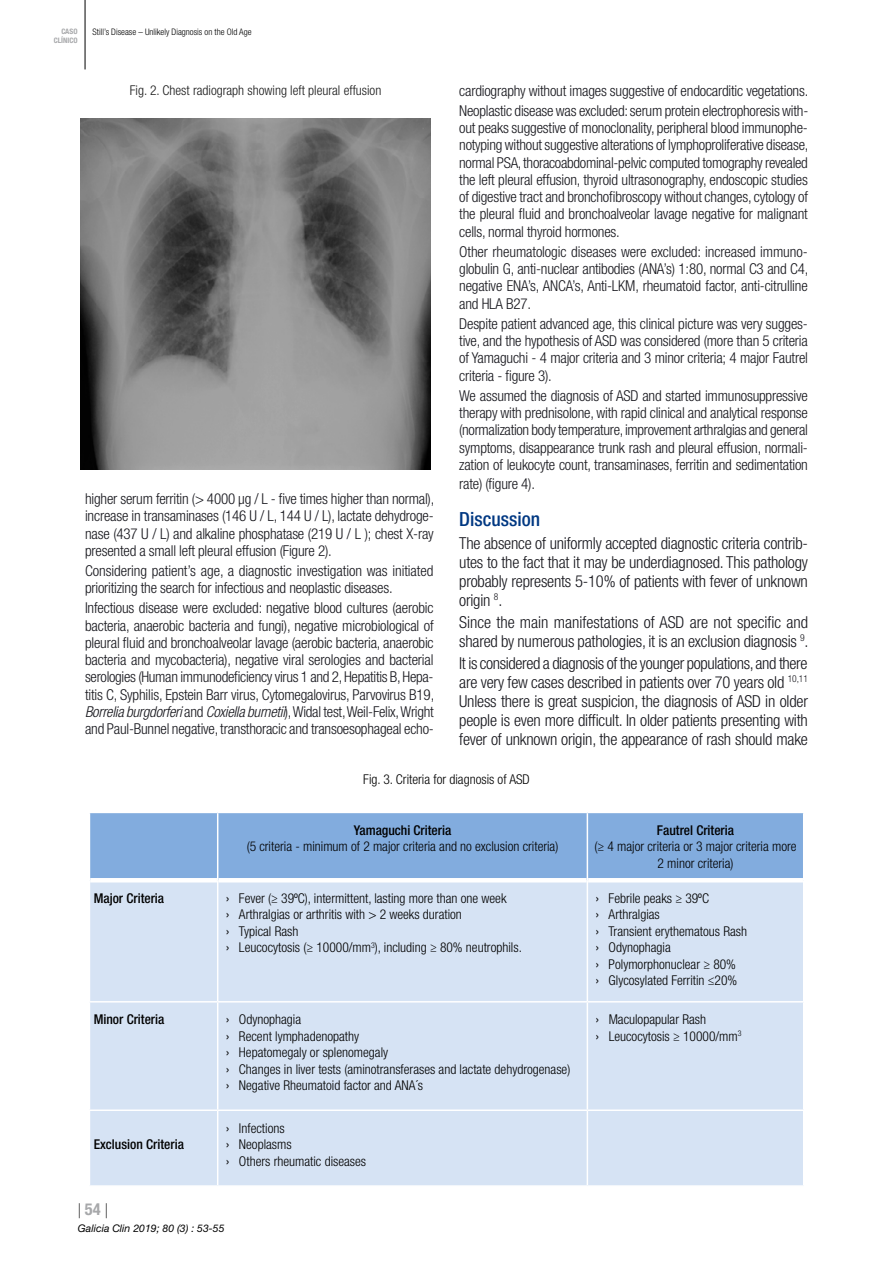
<style>
.page{position:relative;width:893px;height:1263px;background:#fff}
.page>*{position:absolute;margin:0;border:0;box-sizing:border-box;transform-origin:0 0}
.t1{font:500 condensed 19.5px "Helvetica Neue LT Std";color:#003882}
.t2{font:300 condensed 16.5px/18.9px "Helvetica Neue LT Std";letter-spacing:-.01em;color:#17171d;text-align:justify}
.t3{font:300 condensed 15px/17.2px "Helvetica Neue LT Std";letter-spacing:-.01em;color:#17171d;text-align:justify}
.t4{font:100 15px "Helvetica Neue LT Std";color:#000}
.t5{font:300 condensed 13.5px/16.5px "Helvetica Neue LT Std";color:#000}
.t6{font:500 condensed 13.5px "Helvetica Neue LT Std";color:#000}
.t7{font:300 condensed 13.5px "Helvetica Neue LT Std";color:#1b1b1b}
.t8{font:italic 10.5px "Helvetica Neue LT Std";color:#000}
.t9{font:300 condensed 9px "Helvetica Neue LT Std";color:#000}
.t10{font:700 condensed 7.5px "Helvetica Neue LT Std";color:#a7a8aa}
.s1{font-style:italic}
.s2{font-weight:400}
.s3{font-weight:700;font-stretch:condensed;font-size:16.5px;color:#a7a8aa}
</style>
<div class="page">
<hr style="left:85px;top:0;width:1px;height:69px;background:#000">
<div style="left:90px;top:813px;width:713px;height:65px;background:#82acde"></div>
<div style="left:90px;top:882px;width:713px;height:303px;background:#d6e3f4"></div>
<hr style="left:89px;top:1001px;width:129px;height:1px;background:#fff">
<hr style="left:218px;top:1001px;width:369px;height:1px;background:#fff">
<hr style="left:587px;top:1001px;width:217px;height:1px;background:#fff">
<hr style="left:89px;top:1109px;width:129px;height:2px;background:#fff">
<hr style="left:218px;top:1109px;width:369px;height:2px;background:#fff">
<hr style="left:587px;top:1109px;width:217px;height:2px;background:#fff">
<hr style="left:217px;top:813px;width:1px;height:67px;background:#fff">
<hr style="left:587px;top:813px;width:1px;height:67px;background:#fff">
<hr style="left:217px;top:880px;width:1px;height:121px;background:#fff">
<hr style="left:587px;top:880px;width:1px;height:121px;background:#fff">
<hr style="left:217px;top:1002px;width:1px;height:107px;background:#fff">
<hr style="left:587px;top:1002px;width:1px;height:107px;background:#fff">
<hr style="left:217px;top:1111px;width:1px;height:74px;background:#fff">
<hr style="left:587px;top:1111px;width:1px;height:74px;background:#fff">
<img style="left:81px;top:119px;width:350px;height:351px">
<p class="t10" style="left:61px;top:27px;width:18px">CASO</p>
<p class="t9" style="left:93px;top:27px;width:160px">Still’s Disease – Unlikely Diagnosis on the Old Age</p>
<p class="t10" style="left:54px;top:36px;width:25px">CLÍNICO</p>
<p class="t7" style="left:130px;top:82px;width:253px">Fig. 2. Chest radiograph showing left pleural effusion</p>
<p class="t3" style="left:459px;top:80px;width:351px;line-height:20.2px">cardiography without images suggestive of endocarditic vegetations.<br>Neoplastic disease was excluded: serum protein electrophoresis with-</p>
<p class="t3" style="left:459px;top:119px;width:351px">out peaks suggestive of monoclonality, peripheral blood immunophe&shy;notyping without suggestive alterations of lymphoproliferative disease, normal PSA, thoracoabdominal-pelvic computed tomography revealed the left pleural effusion, thyroid ultrasonography, endoscopic studies of digestive tract and bronchofibroscopy without changes, cytology of the pleural fluid and bronchoalveolar lavage negative for malignant cells, normal thyroid hormones.</p>
<p class="t3" style="left:459px;top:243px;width:351px">Other rheumatologic diseases were excluded: increased immuno&shy;globulin G, anti-nuclear antibodies (ANA’s) 1:80, normal C3 and C4, negative ENA’s, ANCA’s, Anti-LKM, rheumatoid factor, anti-citrulline and HLA B27.</p>
<p class="t3" style="left:459px;top:315px;width:350px">Despite patient advanced age, this clinical picture was very sugges&shy;tive, and the hypothesis of ASD was considered (more than 5 criteria of Yamaguchi - 4 major criteria and 3 minor criteria; 4 major Fautrel criteria - figure 3).</p>
<p class="t3" style="left:459px;top:387px;width:350px">We assumed the diagnosis of ASD and started immunosuppressive therapy with prednisolone, with rapid clinical and analytical response (normalization body temperature, improvement arthralgias and general symptoms, disappearance trunk rash and pleural effusion, normali&shy;zation of leukocyte count, transaminases, ferritin and sedimentation</p>
<p class="t3" style="left:459px;top:475px;width:77px">rate) (figure 4).</p>
<h1 class="t1" style="left:459px;top:507px;width:82px">Discussion</h1>
<p class="t2" style="left:459px;top:534px;width:350px">The absence of uniformly accepted diagnostic criteria contrib&shy;utes to the fact that it may be underdiagnosed. This pathology probably represents 5-10% of patients with fever of unknown origin <sup>8</sup>.</p>
<p class="t2" style="left:459px;top:612px;width:351px">Since the main manifestations of ASD are not specific and shared by numerous pathologies, it is an exclusion diagnosis <sup>9</sup>.</p>
<p class="t2" style="left:459px;top:653px;width:350px">It is considered a diagnosis of the younger populations, and there are very few cases described in patients over 70 years old <sup>10,11<br></sup>Unless there is great suspicion, the diagnosis of ASD in older people is even more difficult. In older patients presenting with fever of unknown origin, the appearance of rash should make</p>
<p class="t5" style="left:363px;top:771px;width:168px">Fig. 3. Criteria for diagnosis of ASD</p>
<p class="t6" style="left:354px;top:822px;width:99px">Yamaguchi Criteria</p>
<p class="t5" style="left:247px;top:838px;width:313px">(5 criteria - minimum of 2 major criteria and no exclusion criteria)</p>
<p class="t3" style="left:85px;top:490px;width:351px">higher serum ferritin (&gt; 4000 μg / L - five times higher than normal), increase in transaminases (146 U / L, 144 U / L), lactate dehydroge&shy;nase (437 U / L) and alkaline phosphatase (219 U / L ); chest X-ray presented a small left pleural effusion (Figure 2).</p>
<p class="t3" style="left:85px;top:562px;width:350px">Considering patient’s age, a diagnostic investigation was initiated prioritizing the search for infectious and neoplastic diseases.</p>
<p class="t3" style="left:85px;top:599px;width:351px">Infectious disease were excluded: negative blood cultures (aerobic bacteria, anaerobic bacteria and fungi), negative microbiological of pleural fluid and bronchoalveolar lavage (aerobic bacteria, anaerobic bacteria and mycobacteria), negative viral serologies and bacterial serologies (Human immunodeficiency virus 1 and 2, Hepatitis B, Hepa&shy;titis C, Syphilis, Epstein Barr virus, Cytomegalovirus, Parvovirus B19, <span class="s1">Borrelia burgdorferi</span> and <span class="s1">Coxiella burnetii</span>), Widal test, Weil-Felix, Wright and Paul-Bunnel negative, transthoracic and transoesophageal echo-</p>
<p class="t6" style="left:657px;top:822px;width:79px">Fautrel Criteria</p>
<p class="t5" style="left:594px;top:838px;width:204px;text-align:center">(≥ 4 major criteria or 3 major criteria more<br>2 minor criteria)</p>
<p class="t6" style="left:94px;top:890px;width:72px">Major Criteria</p>
<p class="t5" style="left:226px;top:889px;width:297px"><span class="s2">›</span> Fever (≥ 39ºC), intermittent, lasting more than one week<br><span class="s2">›</span> Arthralgias or arthritis with &gt; 2 weeks duration<br><span class="s2">›</span> Typical Rash<br><span class="s2">›</span> Leucocytosis (≥ 10000/mm<sup>3</sup>), including ≥ 80% neutrophils.</p>
<p class="t5" style="left:596px;top:889px;width:153px"><span class="s2">›</span> Febrile peaks ≥ 39ºC<br><span class="s2">›</span> Arthralgias<br><span class="s2">›</span> Transient erythematous Rash <span class="s2">›</span> Odynophagia<br><span class="s2">›</span> Polymorphonuclear ≥ 80%<br><span class="s2">›</span> Glycosylated Ferritin ≤20%</p>
<p class="t6" style="left:94px;top:1011px;width:72px">Minor Criteria</p>
<p class="t5" style="left:226px;top:1011px;width:346px"><span class="s2">›</span> Odynophagia<br><span class="s2">›</span> Recent lymphadenopathy<br><span class="s2">›</span> Hepatomegaly or splenomegaly<br><span class="s2">›</span> Changes in liver tests (aminotransferases and lactate dehydrogenase) <span class="s2">›</span> Negative Rheumatoid factor and ANA´s</p>
<p class="t5" style="left:596px;top:1011px;width:147px"><span class="s2">›</span> Maculopapular Rash<br><span class="s2">›</span> Leucocytosis ≥ 10000/mm<sup>3</sup></p>
<p class="t6" style="left:94px;top:1136px;width:92px">Exclusion Criteria</p>
<p class="t5" style="left:226px;top:1119px;width:141px"><span class="s2">›</span> Infections<br><span class="s2">›</span> Neoplasms<br><span class="s2">›</span> Others rheumatic diseases</p>
<p class="t4" style="left:78px;top:1201px;width:32px">|<span class="s3">54</span>|</p>
<p class="t8" style="left:78px;top:1222px;width:148px">Galicia Clin 2019; 80 (3) : 53-55</p>
</div>
